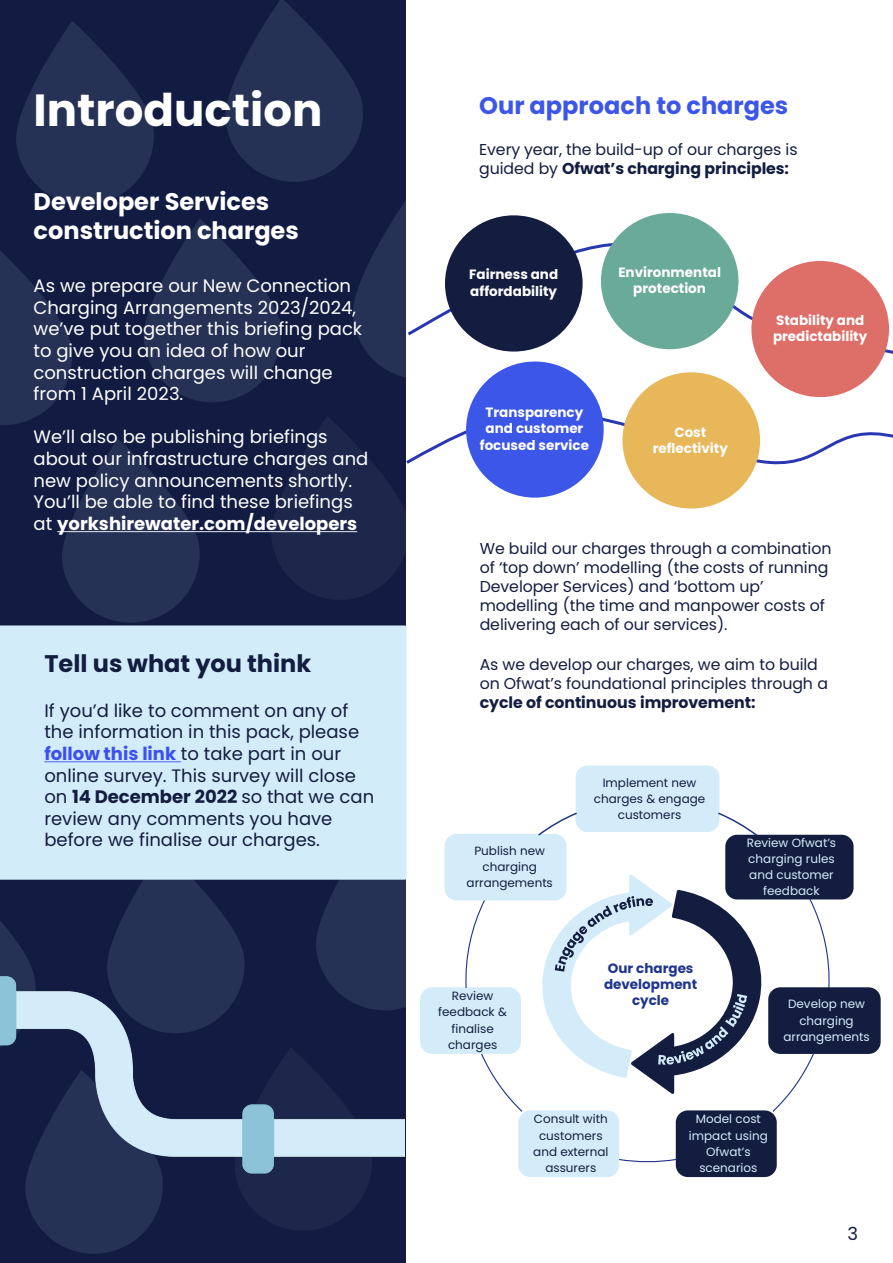
<style>
.page{position:relative;width:893px;height:1263px;background:#fff}
.page>*{position:absolute;margin:0;border:0;box-sizing:border-box;transform-origin:0 0}
.t1{font:700 45px "Poppins";color:#fff}
.t2{font:700 24px/28.8px "Poppins";color:#fff}
.t3{font:700 24px "Poppins";color:#3c57e8}
.t4{font:700 24px "Poppins";color:#131d3f}
.t5{font:18px/21.6px "Poppins";color:#fff}
.t6{font:18px/21.6px "Poppins";color:#131d3f}
.t7{font:15.75px/18.9px "Poppins";letter-spacing:-.005em;color:#131d3f}
.t8{font:700 13.5px/16.2px "Poppins";color:#fff;text-align:center}
.t9{font:700 13.5px/16.2px "Poppins";color:#1f348c;text-align:center}
.t10{font:12px/16.2px "Poppins";color:#131d3f;text-align:center}
.t11{font:12px/16.2px "Poppins";color:#d4ecfa;text-align:center}
.s1{font-weight:700}
.s2{font-weight:700;color:#3c50f1}
</style>
<div class="page">
<img style="left:0;top:0;width:405px;height:625px">
<svg style="left:57px;top:531px;width:300px;height:1px"></svg>
<img style="left:0;top:883px;width:405px;height:380px">
<div style="left:575px;top:766px;width:144px;height:66px;background:#d4ecfa;border:3px solid #d4ecfa;border-radius:11px"></div>
<svg style="left:716px;top:811px;width:43px;height:24px"></svg>
<div style="left:725px;top:835px;width:128px;height:64px;background:#131d3f;border:3px solid #131d3f;border-radius:10px"></div>
<div style="left:768px;top:987px;width:112px;height:67px;background:#131d3f;border:3px solid #131d3f;border-radius:11px"></div>
<div style="left:675px;top:1110px;width:101px;height:67px;background:#131d3f;border:3px solid #131d3f;border-radius:11px"></div>
<svg style="left:619px;top:1158px;width:59px;height:4px"></svg>
<div style="left:518px;top:1110px;width:101px;height:67px;background:#d4ecfa;border:3px solid #d4ecfa;border-radius:11px"></div>
<svg style="left:481px;top:1054px;width:42px;height:59px"></svg>
<div style="left:420px;top:987px;width:101px;height:67px;background:#d4ecfa;border:3px solid #d4ecfa;border-radius:11px"></div>
<svg style="left:465px;top:900px;width:21px;height:89px"></svg>
<div style="left:444px;top:834px;width:122px;height:66px;background:#d4ecfa;border:3px solid #d4ecfa;border-radius:11px"></div>
<svg style="left:536px;top:811px;width:42px;height:26px"></svg>
<svg style="left:535px;top:872px;width:295px;height:241px"></svg>
<svg style="left:404px;top:239px;width:489px;height:118px"></svg>
<svg style="left:403px;top:410px;width:490px;height:60px"></svg>
<div style="left:446px;top:217px;width:135px;height:133px;background:#131d3f;border-radius:50%"></div>
<div style="left:445px;top:215px;width:137px;height:137px;border:3px solid #131d3f;border-radius:50%"></div>
<div style="left:602px;top:215px;width:135px;height:133px;background:#69aa99;border-radius:50%"></div>
<div style="left:601px;top:213px;width:137px;height:136px;border:3px solid #69aa99;border-radius:50%"></div>
<div style="left:753px;top:262px;width:134px;height:134px;background:#de6e68;border-radius:50%"></div>
<div style="left:751px;top:261px;width:138px;height:136px;border:3px solid #de6e68;border-radius:50%"></div>
<div style="left:467px;top:363px;width:135px;height:133px;background:#3c57e8;border-radius:50%"></div>
<div style="left:466px;top:362px;width:137px;height:136px;border:3px solid #3c57e8;border-radius:50%"></div>
<div style="left:624px;top:374px;width:134px;height:133px;background:#e7b75a;border-radius:50%"></div>
<div style="left:622px;top:372px;width:138px;height:137px;border:3px solid #e7b75a;border-radius:50%"></div>
<div style="left:0;top:625px;width:406px;height:255px;background:#d3ecfa"></div>
<svg style="left:44px;top:761px;width:137px;height:1px"></svg>
<h2 class="t1" style="left:34px;top:84px;width:290px">Introduction</h2>
<p class="t2" style="left:34px;top:187px;width:267px">Developer Services construction charges</p>
<p class="t5" style="left:34px;top:275px;width:330px">As we prepare our New Connection<br>Charging Arrangements 2023/2024, we’ve put together this briefing pack to give you an idea of how our construction charges will change from 1 April 2023.</p>
<p class="t5" style="left:34px;top:426px;width:336px">We’ll also be publishing briefings about our infrastructure charges and new policy announcements shortly.<br>You’ll be able to find these briefings at <span class="s1">yorkshirewater.com/developers</span></p>
<p class="t4" style="left:44px;top:650px;width:268px">Tell us what you think</p>
<p class="t6" style="left:44px;top:700px;width:331px">If you’d like to comment on any of the information in this pack, please <span class="s2">follow this link</span> to take part in our online survey. This survey will close on <span class="s1">14 December 2022</span> so that we can review any comments you have before we finalise our charges.</p>
<p class="t3" style="left:479px;top:92px;width:310px">Our approach to charges</p>
<p class="t7" style="left:479px;top:140px;width:320px">Every year, the build-up of our charges is guided by <span class="s1">Ofwat’s charging principles:</span></p>
<p class="t8" style="left:469px;top:267px;width:90px;text-align:left">Fairness and affordability</p>
<p class="t8" style="left:618px;top:264px;width:104px">Environmental protection</p>
<p class="t8" style="left:480px;top:404px;width:111px">Transparency and customer focused service</p>
<p class="t8" style="left:652px;top:424px;width:77px">Cost reflectivity</p>
<p class="t8" style="left:773px;top:312px;width:96px;text-align:left">Stability and predictability</p>
<p class="t7" style="left:480px;top:539px;width:353px">We build our charges through a combination of ‘top down’ modelling (the costs of running Developer Services) and ‘bottom up’ modelling (the time and manpower costs of delivering each of our services).</p>
<p class="t7" style="left:480px;top:655px;width:350px">As we develop our charges, we aim to build on Ofwat’s foundational principles through a <span class="s1">cycle of continuous improvement:</span></p>
<p class="t10" style="left:466px;top:843px;width:88px">Publish new charging arrangements</p>
<p class="t10" style="left:438px;top:988px;width:70px">Review feedback &amp; finalise charges</p>
<p class="t10" style="left:594px;top:774px;width:113px">Implement new charges &amp; engage customers</p>
<p class="t9" style="left:604px;top:960px;width:95px">Our charges development cycle</p>
<p class="t11" style="left:746px;top:835px;width:91px">Review Ofwat’s charging rules and customer feedback</p>
<p class="t11" style="left:783px;top:996px;width:88px">Develop new charging arrangements</p>
<p class="t10" style="left:533px;top:1111px;width:77px">Consult with customers and external assurers</p>
<p class="t11" style="left:688px;top:1111px;width:81px">Model cost impact using<br>Ofwat’s scenarios</p>
<p class="t6" style="left:847px;top:1223px;width:12px">3</p>
</div>
